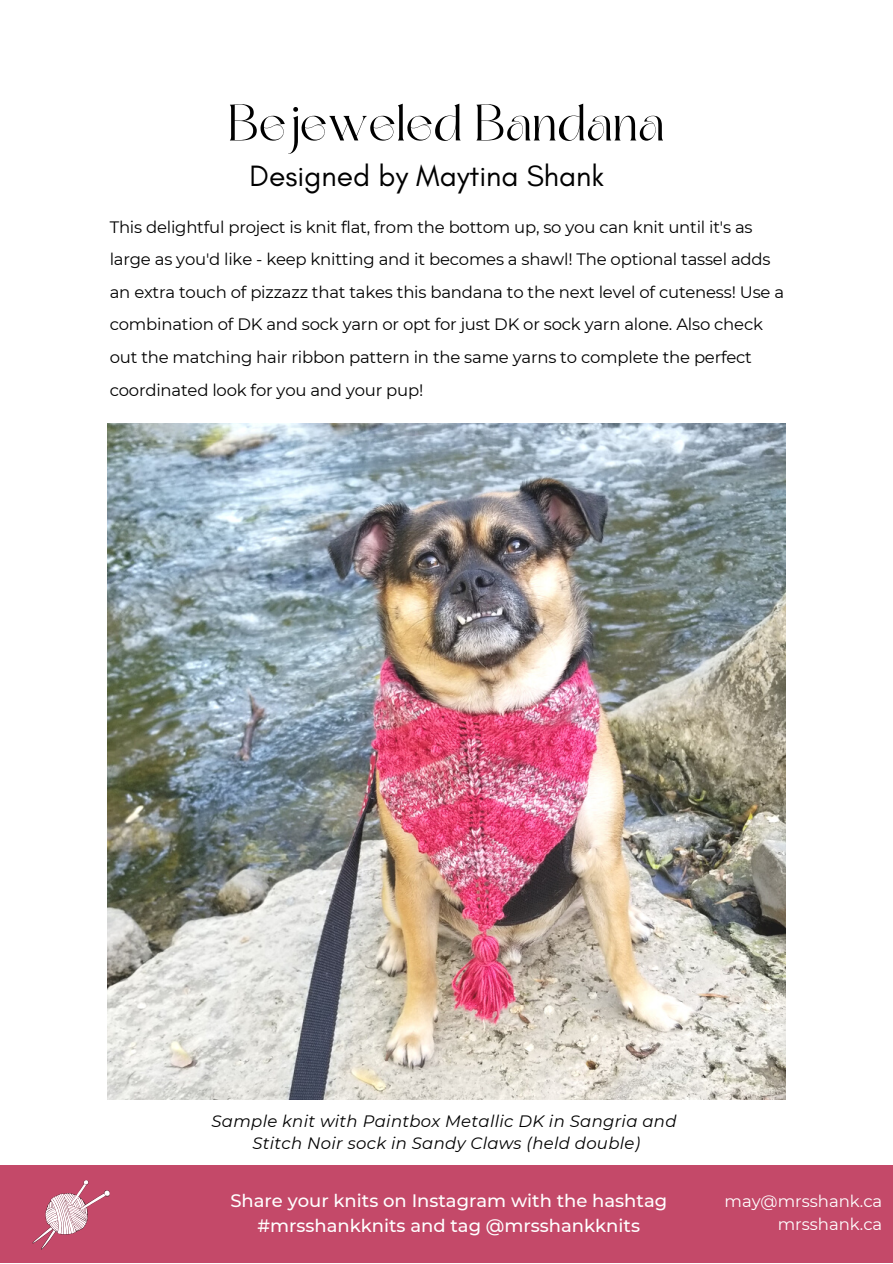
<style>
.page{position:relative;width:893px;height:1264px;background:#fff}
.page>*{position:absolute;margin:0;border:0;box-sizing:border-box;transform-origin:0 0}
.t1{font:51px "Dream Avenue";letter-spacing:.02em;color:#000}
.t2{font:30px "Glacial Indifference";color:#000}
.t3{font:500 18px/24.8px "Montserrat";color:#fff;text-align:center}
.t4{font:16.5px/32.5px "Montserrat";letter-spacing:-.015em;color:#000}
.t5{font:italic 16.5px "Montserrat";letter-spacing:.02em;color:#000}
.t6{font:16.5px "Montserrat";color:#fff}
</style>
<div class="page">
<img style="left:108px;top:423px;width:677px;height:676px">
<div style="left:0;top:1165px;width:892px;height:97px;background:#c44969"></div>
<svg style="left:32px;top:1180px;width:78px;height:69px"></svg>
<p class="t1" style="left:228px;top:102px;width:437px">Bejeweled Bandana</p>
<p class="t2" style="left:249px;top:158px;width:356px">Designed by Maytina Shank</p>
<p class="t4" style="left:110px;top:210px;width:675px">This delightful project is knit flat, from the bottom up, so you can knit until it's as large as you'd like - keep knitting and it becomes a shawl! The optional tassel adds an extra touch of pizzazz that takes this bandana to the next level of cuteness! Use a combination of DK and sock yarn or opt for just DK or sock yarn alone. Also check out the matching hair ribbon pattern in the same yarns to complete the perfect coordinated look for you and your pup!</p>
<p class="t5" style="left:211px;top:1110px;width:466px">Sample knit with Paintbox Metallic DK in Sangria and</p>
<p class="t5" style="left:252px;top:1133px;width:389px">Stitch Noir sock in Sandy Claws (held double)</p>
<p class="t3" style="left:230px;top:1188px;width:438px">Share your knits on Instagram with the hashtag #mrsshankknits and tag @mrsshankknits</p>
<p class="t6" style="left:724px;top:1191px;width:159px">may@mrsshank.ca</p>
<p class="t6" style="left:777px;top:1213px;width:106px">mrsshank.ca</p>
</div>
